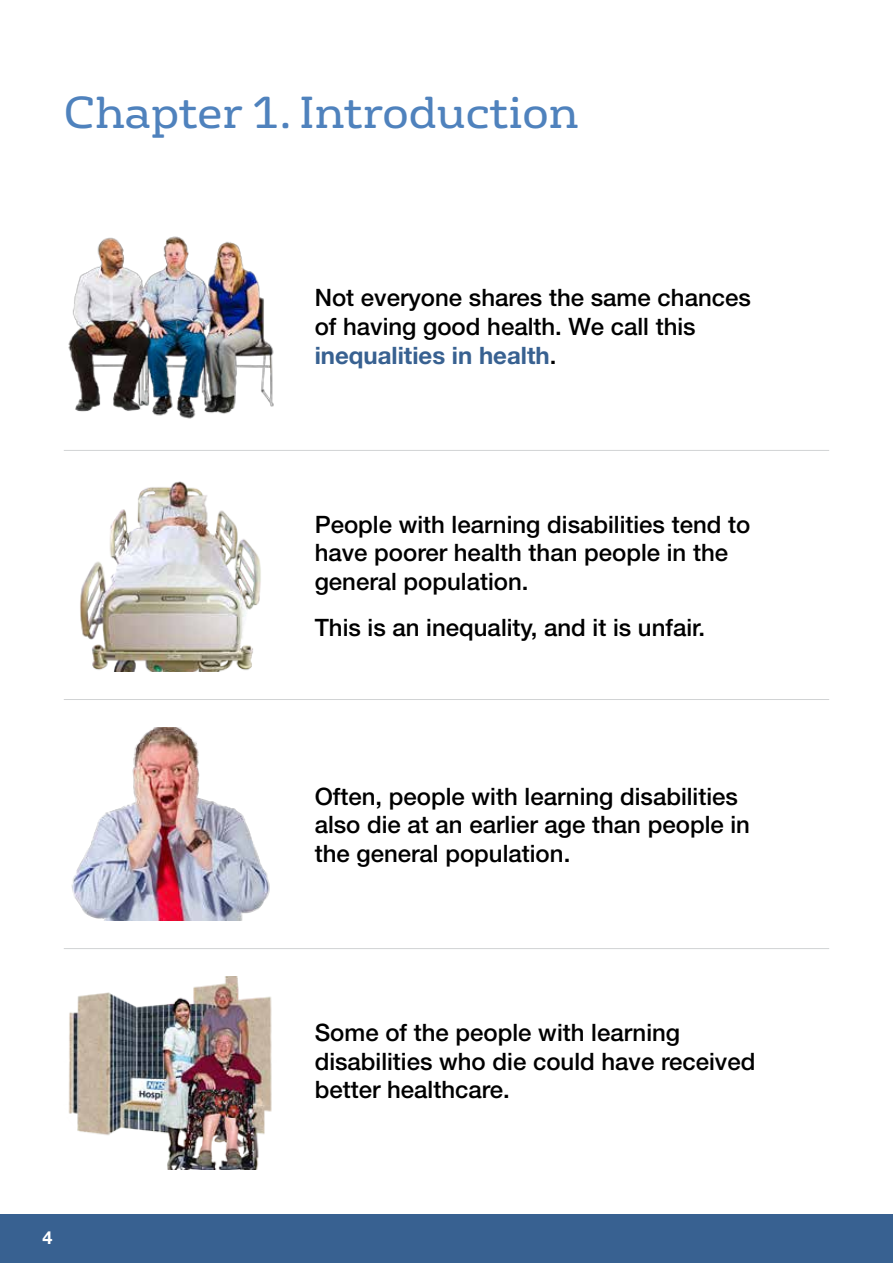
<style>
.page{position:relative;width:893px;height:1263px;background:#fff}
.page>*{position:absolute;margin:0;border:0;box-sizing:border-box;transform-origin:0 0}
.t1{font:43.5px "FS Rufus";color:#4f82bd}
.t2{font:500 24px/28.8px "Helvetica Neue";color:#000}
.t3{font:700 18px "Helvetica Neue";color:#fff}
.s1{font-weight:700;color:#386191}
</style>
<div class="page">
<div style="left:0;top:1214px;width:893px;height:49px;background:#386191"></div>
<img style="left:68px;top:236px;width:206px;height:183px">
<img style="left:80px;top:481px;width:181px;height:190px">
<img style="left:71px;top:728px;width:199px;height:192px">
<img style="left:68px;top:977px;width:204px;height:192px">
<hr style="left:64px;top:699px;width:765px;height:1px;background:#d1d3d4">
<hr style="left:64px;top:450px;width:765px;height:1px;background:#d1d3d4">
<hr style="left:64px;top:948px;width:765px;height:1px;background:#d1d3d4">
<h1 class="t1" style="left:64px;top:77px;width:516px">Chapter 1. Introduction</h1>
<p class="t2" style="left:315px;top:283px;width:438px">Not everyone shares the same chances of having good health. We call this <span class="s1">inequalities in health</span>.</p>
<p class="t2" style="left:315px;top:509px;width:437px">People with learning disabilities tend to have poorer health than people in the general population.</p>
<p class="t2" style="left:315px;top:613px;width:392px">This is an inequality, and it is unfair.</p>
<p class="t2" style="left:315px;top:781px;width:437px">Often, people with learning disabilities also die at an earlier age than people in the general population.</p>
<p class="t3" style="left:43px;top:1226px;width:12px">4</p>
<p class="t2" style="left:315px;top:1017px;width:442px">Some of the people with learning disabilities who die could have received better healthcare.</p>
</div>
